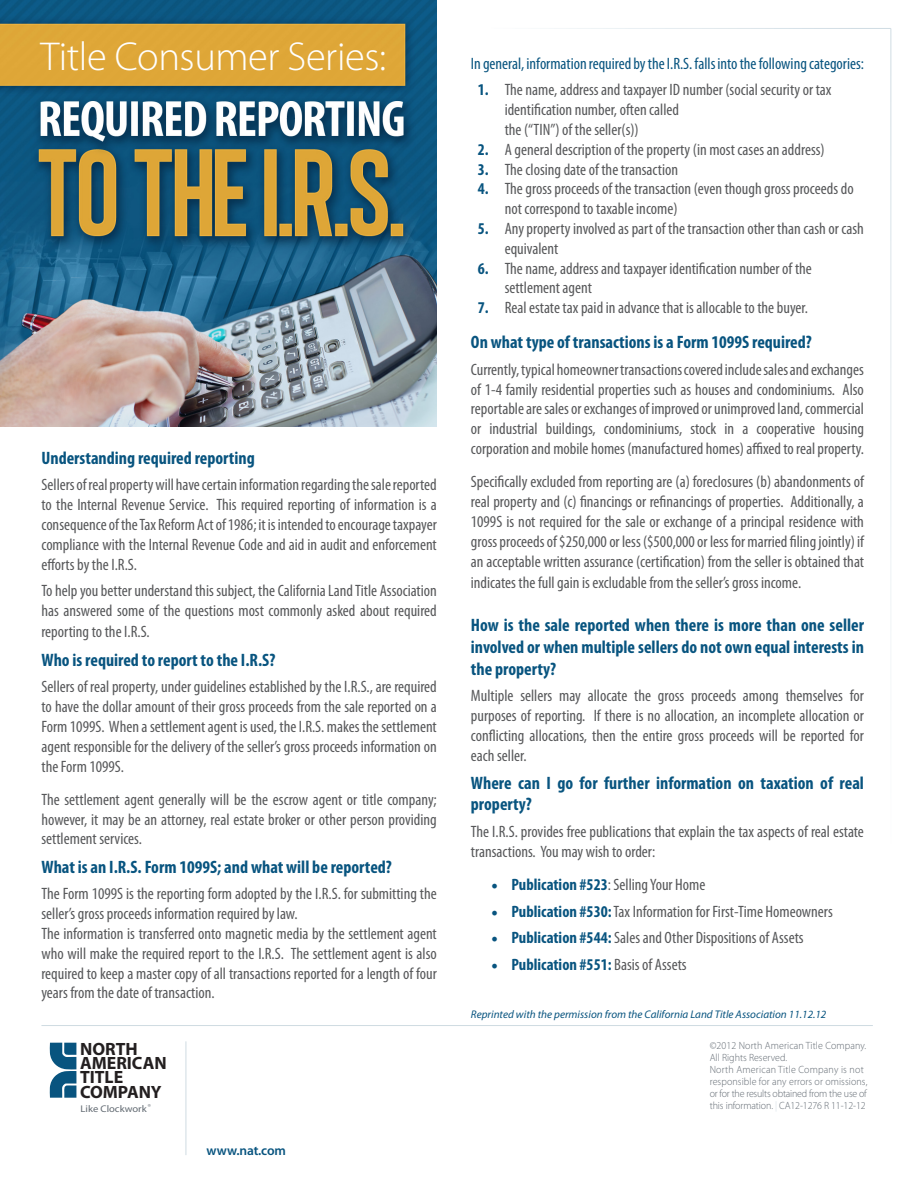
<style>
.page{position:relative;width:918px;height:1188px;background:#fff}
.page>*{position:absolute;margin:0;border:0;box-sizing:border-box;transform-origin:0 0}
.t1{font:300 40.5px "Myriad Pro";letter-spacing:-.01em;color:#fff}
.t2{font:700 condensed 18px/21.6px "Myriad Pro";color:#08547f;text-align:justify}
.t3{font:700 17.85px/14.4px "Myriad Pro";color:#231f20}
.t4{font:condensed 16.5px/19.8px "Myriad Pro";color:#57585a;text-align:justify}
.t5{font:condensed 16.5px "Myriad Pro";color:#08547f}
.t6{font:700 condensed 16.5px "Myriad Pro";color:#08547f}
.t7{font:600 13.5px "Myriad Pro";letter-spacing:-.01em;color:#08547f}
.t8{font:italic 11.1px "Myriad Pro";color:#08547f}
.t9{font:300 10.5px/12px "Myriad Pro";letter-spacing:.01em;color:#626a72;scale:.95 1}
.t10{font:9.75px "Myriad";color:#626a72;scale:1.09 1}
.s1{font-weight:700;color:#08547f}
.s2{font-family:"Minion Pro";font-stretch:normal;font-size:18px;color:#08547f}
.s3{font-family:"Minion Pro";font-weight:400;font-stretch:normal;font-size:18px}
.s4{font-weight:400;color:#57585a}
.s5{color:#cfdbe2}
</style>
<div class="page">
<img style="left:0;top:0;width:437px;height:426px">
<svg style="left:50px;top:1043px;width:26px;height:55px"></svg>
<hr style="left:186px;top:1041px;width:1px;height:114px;background:#cfdbe2">
<hr style="left:41px;top:1025px;width:832px;height:1px;background:#cfdbe2">
<p class="t1" style="left:40px;top:32px;width:347px">Title Consumer Series:</p>
<p class="t2" style="left:41px;top:447px;width:215px">Understanding required reporting</p>
<p class="t4" style="left:41px;top:475px;width:397px">Sellers of real property will have certain information regarding the sale reported to the Internal Revenue Service. This required reporting of information is a consequence of the Tax Reform Act of 1986; it is intended to encourage taxpayer compliance with the Internal Revenue Code and aid in audit and enforcement efforts by the I.R.S.</p>
<p class="t4" style="left:41px;top:581px;width:397px">To help you better understand this subject, the California Land Title Association has answered some of the questions most commonly asked about required</p>
<p class="t4" style="left:41px;top:622px;width:110px">reporting to the I.R.S.</p>
<p class="t2" style="left:41px;top:649px;width:235px">Who is required to report to the I.R.S?</p>
<p class="t4" style="left:41px;top:677px;width:397px">Sellers of real property, under guidelines established by the I.R.S., are required to have the dollar amount of their gross proceeds from the sale reported on a Form 1099S. When a settlement agent is used, the I.R.S. makes the settlement agent responsible for the delivery of the seller’s gross proceeds information on the Form 1099S.</p>
<p class="t4" style="left:41px;top:789px;width:397px">The settlement agent generally will be the escrow agent or title company; however, it may be an attorney, real estate broker or other person providing settlement services.</p>
<p class="t2" style="left:41px;top:856px;width:352px">What is an I.R.S. Form 1099S; and what will be reported?</p>
<p class="t4" style="left:41px;top:884px;width:397px">The Form 1099S is the reporting form adopted by the I.R.S. for submitting the seller’s gross proceeds information required by law.</p>
<p class="t4" style="left:41px;top:923px;width:397px">The information is transferred onto magnetic media by the settlement agent who will make the required report to the I.R.S. The settlement agent is also required to keep a master copy of all transactions reported for a length of four years from the date of transaction.</p>
<p class="t3" style="left:80px;top:1041px;width:88px">NORTH<br>AMERICAN<br>TITLE<br>COMPANY</p>
<p class="t10" style="left:81px;top:1104px;width:66px">Like Clockwork <sup>®</sup></p>
<p class="t7" style="left:207px;top:1142px;width:81px">www.nat.com</p>
<p class="t5" style="left:471px;top:53px;width:395px">In general, information required by the I.R.S. falls into the following categories:</p>
<p class="t4" style="left:505px;top:80px;width:328px;text-align:left;text-indent:-27px"><span class="s1">1.</span> The name, address and taxpayer ID number (social security or tax identification number, often called<br>the (“TIN”) of the seller(s))</p>
<p class="t4" style="left:478px;top:139px;width:349px"><span class="s1">2.</span> A general description of the property (in most cases an address)</p>
<p class="t4" style="left:478px;top:159px;width:202px"><span class="s1">3.</span> The closing date of the transaction</p>
<p class="t4" style="left:505px;top:179px;width:350px;text-indent:-27px"><span class="s1">4.</span> The gross proceeds of the transaction (even though gross proceeds do not correspond to taxable income)</p>
<p class="t4" style="left:505px;top:218px;width:361px;text-indent:-27px"><span class="s1">5.</span> Any property involved as part of the transaction other than cash or cash equivalent</p>
<p class="t4" style="left:505px;top:258px;width:309px;text-indent:-27px"><span class="s1">6.</span> The name, address and taxpayer identification number of the settlement agent</p>
<p class="t4" style="left:478px;top:298px;width:332px"><span class="s1">7.</span> Real estate tax paid in advance that is allocable to the buyer.</p>
<p class="t2" style="left:471px;top:331px;width:342px">On what type of transactions is a Form 1099S required?</p>
<p class="t4" style="left:471px;top:359px;width:395px">Currently, typical homeowner transactions covered include sales and exchanges of 1-4 family residential properties such as houses and condominiums. Also reportable are sales or exchanges of improved or unimproved land, commercial or industrial buildings, condominiums, stock in a cooperative housing corporation and mobile homes (manufactured homes) affixed to real property.</p>
<p class="t4" style="left:471px;top:472px;width:395px">Specifically excluded from reporting are (a) foreclosures (b) abandonments of real property and (c) financings or refinancings of properties. Additionally, a 1099S is not required for the sale or exchange of a principal residence with gross proceeds of $250,000 or less ($500,000 or less for married filing jointly) if an acceptable written assurance (certification) from the seller is obtained that</p>
<p class="t4" style="left:471px;top:573px;width:332px">indicates the full gain is excludable from the seller’s gross income.</p>
<p class="t2" style="left:471px;top:614px;width:395px">How is the sale reported when there is more than one seller involved or when multiple sellers do not own equal interests in the property?</p>
<p class="t4" style="left:471px;top:686px;width:395px">Multiple sellers may allocate the gross proceeds among themselves for purposes of reporting. If there is no allocation, an incomplete allocation or conflicting allocations, then the entire gross proceeds will be reported for each seller.</p>
<p class="t2" style="left:471px;top:772px;width:395px">Where can I go for further information on taxation of real property?</p>
<p class="t4" style="left:471px;top:821px;width:395px">The I.R.S. provides free publications that explain the tax aspects of real estate transactions. You may wish to order:</p>
<p class="t4" style="left:491px;top:875px;width:216px"><span class="s2">•</span> <span class="s1">Publication #523</span>: Selling Your Home</p>
<p class="t4" style="left:491px;top:901px;width:343px"><span class="s2">•</span> <span class="s1">Publication #530:</span> Tax Information for First-Time Homeowners</p>
<p class="t4" style="left:491px;top:928px;width:314px"><span class="s2">•</span> <span class="s1">Publication #544:</span> Sales and Other Dispositions of Assets</p>
<p class="t6" style="left:491px;top:954px;width:197px"><span class="s3">•</span> Publication #551: <span class="s4">Basis of Assets</span></p>
<p class="t8" style="left:471px;top:1007px;width:357px">Reprinted with the permission from the California Land Title Association 11.12.12</p>
<p class="t9" style="left:710px;top:1039px;width:167px">©2012 North American Title Company.<br>All Rights Reserved.<br>North American Title Company is not responsible for any errors or omissions, or for the results obtained from the use of this information. <span class="s5">|</span> CA12-1276 R 11-12-12</p>
</div>
